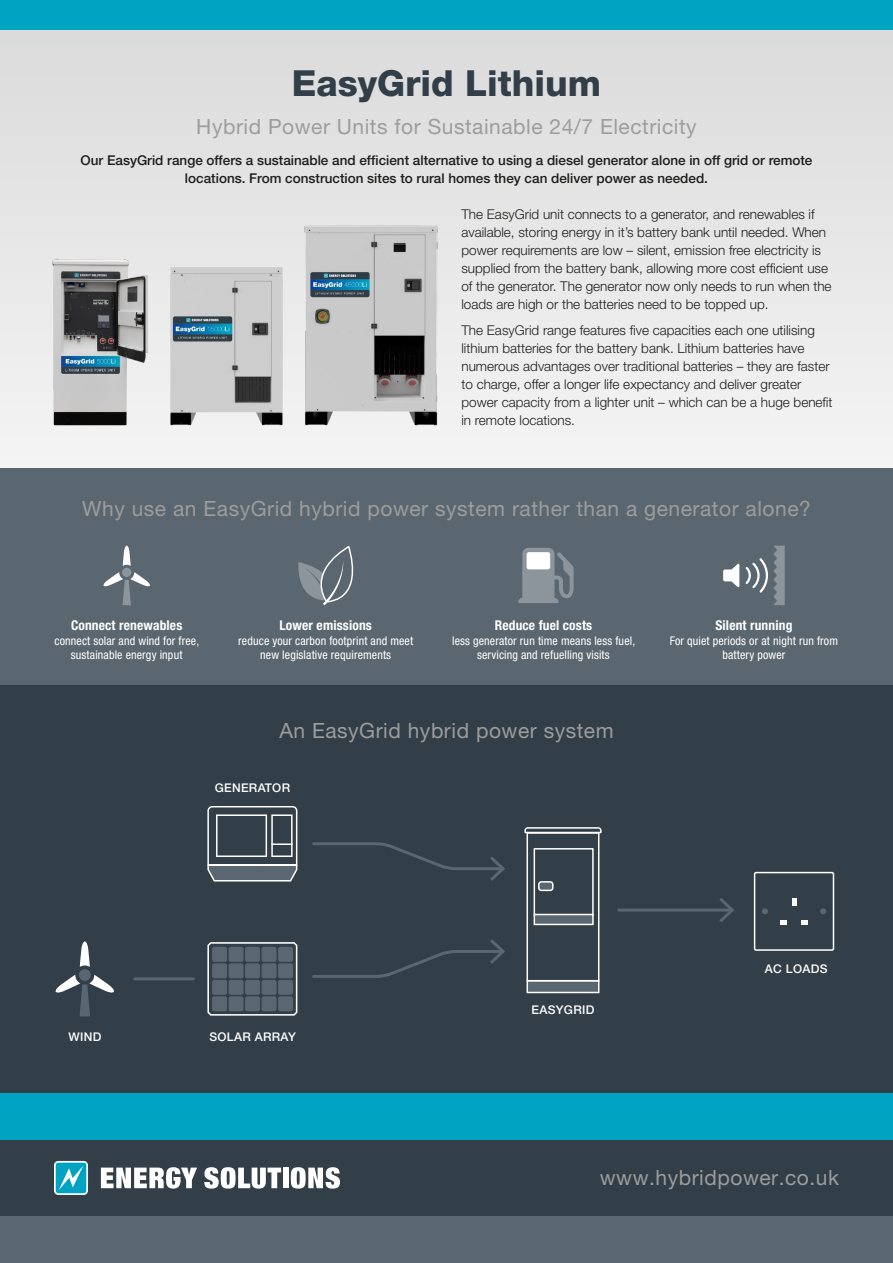
<style>
.page{position:relative;width:893px;height:1263px;background:#fff}
.page>*{position:absolute;margin:0;border:0;box-sizing:border-box;transform-origin:0 0}
.t1{font:800 36px "Helvetica Neue LT Pro";color:#323e48}
.t2{font:21px "Helvetica Neue LT Pro";letter-spacing:.025em;color:#9d9d9c}
.t3{font:300 13.5px/18px "Helvetica Neue LT Pro";color:#1d1d1b}
.t4{font:500 13.5px/18px "Helvetica Neue LT Pro";color:#1d1d1b;text-align:center}
.t5{font:700 condensed 13.5px "Helvetica Neue LT Pro";letter-spacing:.01em;color:#fff}
.t6{font:condensed 12px/14.4px "Helvetica Neue LT Pro";letter-spacing:.01em;color:#fff;text-align:center}
.t7{font:500 12px "Helvetica Neue LT Pro";letter-spacing:.025em;color:#fff}
</style>
<div class="page">
<div style="left:0;top:30px;width:893px;height:438px;background:linear-gradient(to bottom,#dbdbdb,#f4f4f5)"></div>
<div style="left:0;top:685px;width:893px;height:408px;background:#323e48"></div>
<div style="left:0;top:0;width:893px;height:30px;background:#00a4c2"></div>
<div style="left:0;top:468px;width:893px;height:217px;background:#5b6770"></div>
<svg style="left:207px;top:942px;width:90px;height:74px"></svg>
<div style="left:79px;top:969px;width:12px;height:12px;background:#5b6770;border-radius:50%"></div>
<svg style="left:80px;top:941px;width:10px;height:26px"></svg>
<svg style="left:55px;top:975px;width:59px;height:41px"></svg>
<svg style="left:312px;top:842px;width:193px;height:39px"></svg>
<hr style="left:619px;top:908px;width:112px;height:3px;background:#5b6770">
<svg style="left:719px;top:898px;width:15px;height:24px"></svg>
<div style="left:754px;top:872px;width:80px;height:79px;border:2px solid #fff;border-radius:2px"></div>
<div style="left:792px;top:898px;width:5px;height:8px;background:#fff"></div>
<svg style="left:781px;top:920px;width:6px;height:4px"></svg>
<svg style="left:801px;top:920px;width:6px;height:4px"></svg>
<svg style="left:820px;top:908px;width:6px;height:6px"></svg>
<svg style="left:762px;top:908px;width:6px;height:6px"></svg>
<hr style="left:135px;top:977px;width:58px;height:3px;background:#5b6770">
<svg style="left:524px;top:827px;width:78px;height:166px"></svg>
<svg style="left:207px;top:806px;width:90px;height:75px"></svg>
<hr style="left:271px;top:843px;width:22px;height:2px;background:#fff">
<svg style="left:312px;top:939px;width:193px;height:39px"></svg>
<div style="left:0;top:1140px;width:893px;height:76px;background:#323e48"></div>
<svg style="left:54px;top:1161px;width:34px;height:34px"></svg>
<svg style="left:204px;top:1167px;width:77px;height:21px"></svg>
<div style="left:283px;top:1167px;width:5px;height:21px;background:#fff"></div>
<svg style="left:291px;top:1167px;width:49px;height:21px"></svg>
<svg style="left:101px;top:1167px;width:96px;height:21px"></svg>
<div style="left:0;top:1216px;width:893px;height:47px;background:#5b6770"></div>
<div style="left:0;top:1093px;width:893px;height:47px;background:#00a4c2"></div>
<img style="left:28px;top:212px;width:433px;height:224px">
<div style="left:122px;top:568px;width:9px;height:9px;background:#8c949c;border-radius:50%"></div>
<svg style="left:123px;top:545px;width:8px;height:21px"></svg>
<svg style="left:103px;top:572px;width:47px;height:33px"></svg>
<svg style="left:298px;top:546px;width:56px;height:59px"></svg>
<svg style="left:723px;top:563px;width:16px;height:24px"></svg>
<svg style="left:745px;top:558px;width:23px;height:35px"></svg>
<svg style="left:774px;top:546px;width:11px;height:59px"></svg>
<svg style="left:518px;top:548px;width:56px;height:55px"></svg>
<div style="left:527px;top:552px;width:23px;height:17px;background:#fff;border-radius:2px"></div>
<h1 class="t1" style="left:292px;top:62px;width:311px">EasyGrid Lithium</h1>
<h2 class="t2" style="left:196px;top:114px;width:502px">Hybrid Power Units for Sustainable 24/7 Electricity</h2>
<p class="t4" style="left:81px;top:151px;width:733px">Our EasyGrid range offers a sustainable and efficient alternative to using a diesel generator alone in off grid or remote locations. From construction sites to rural homes they can deliver power as needed.</p>
<p class="t3" style="left:461px;top:205px;width:372px">The EasyGrid unit connects to a generator, and renewables if available, storing energy in it’s battery bank until needed. When power requirements are low – silent, emission free electricity is supplied from the battery bank, allowing more cost efficient use of the generator. The generator now only needs to run when the loads are high or the batteries need to be topped up.</p>
<p class="t3" style="left:461px;top:321px;width:373px">The EasyGrid range features five capacities each one utilising lithium batteries for the battery bank. Lithium batteries have numerous advantages over traditional batteries – they are faster to charge, offer a longer life expectancy and deliver greater power capacity from a lighter unit – which can be a huge benefit in remote locations.</p>
<h2 class="t2" style="left:82px;top:496px;width:730px">Why use an EasyGrid hybrid power system rather than a generator alone?</h2>
<p class="t5" style="left:71px;top:617px;width:113px">Connect renewables</p>
<p class="t6" style="left:55px;top:633px;width:146px">connect solar and wind for free, sustainable energy input</p>
<p class="t5" style="left:280px;top:617px;width:94px">Lower emissions</p>
<p class="t6" style="left:238px;top:633px;width:176px">reduce your carbon footprint and meet new legislative requirements</p>
<p class="t5" style="left:495px;top:617px;width:99px">Reduce fuel costs</p>
<p class="t6" style="left:452px;top:633px;width:185px">less generator run time means less fuel, servicing and refuelling visits</p>
<h2 class="t2" style="left:279px;top:718px;width:336px">An EasyGrid hybrid power system</h2>
<p class="t7" style="left:215px;top:781px;width:77px">GENERATOR</p>
<p class="t5" style="left:715px;top:617px;width:78px">Silent running</p>
<p class="t6" style="left:670px;top:633px;width:170px">For quiet periods or at night run from battery power</p>
<p class="t7" style="left:69px;top:1030px;width:34px">WIND</p>
<p class="t7" style="left:209px;top:1030px;width:88px">SOLAR ARRAY</p>
<p class="t7" style="left:532px;top:1003px;width:64px">EASYGRID</p>
<p class="t7" style="left:765px;top:961px;width:64px">AC LOADS</p>
<h2 class="t2" style="left:600px;top:1165px;width:241px">www.hybridpower.co.uk</h2>
</div>
